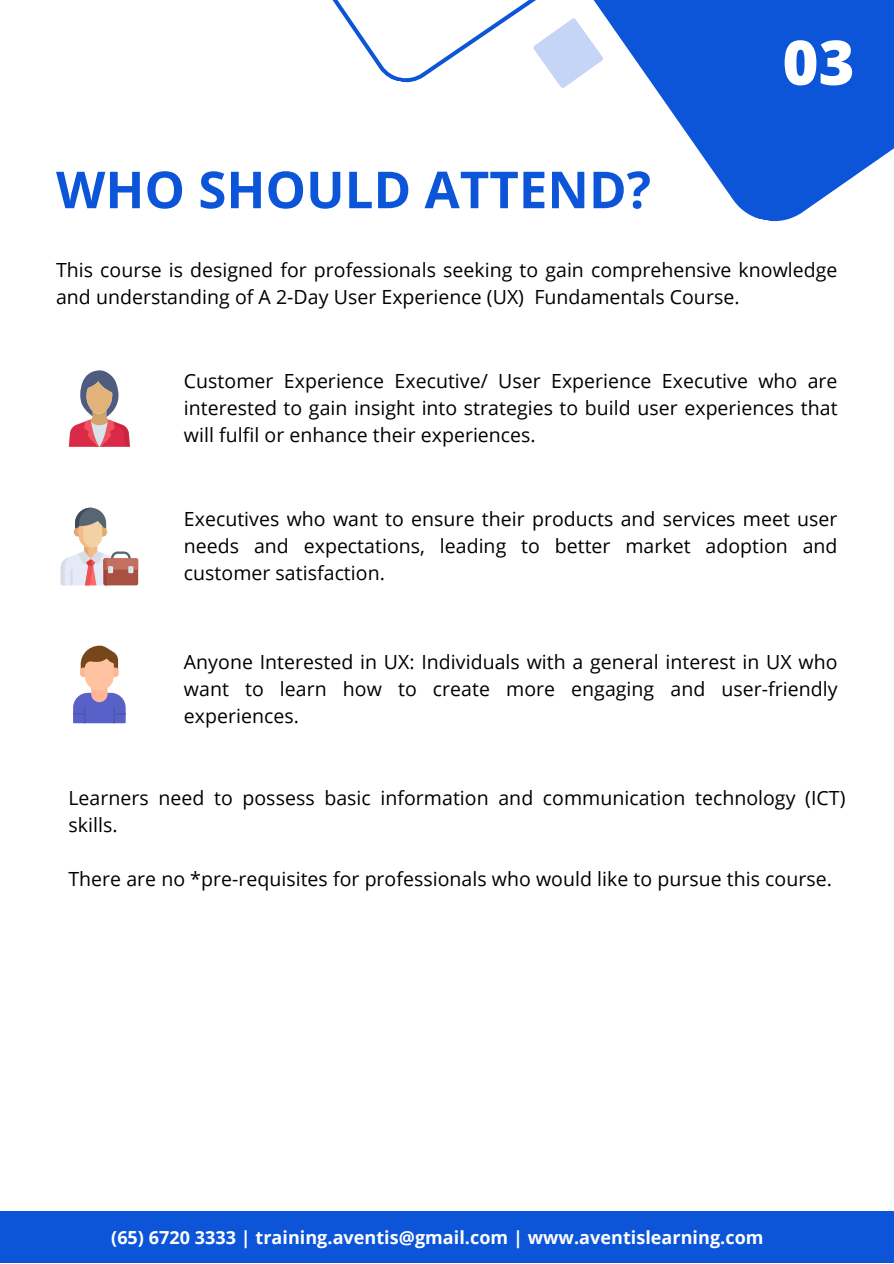
<style>
.page{position:relative;width:894px;height:1264px;background:#fff}
.page>*{position:absolute;margin:0;border:0;box-sizing:border-box;transform-origin:0 0}
.t1{font:800 61.65px "Open Sans";color:#fff}
.t2{font:700 51px "Open Sans";color:#0c55d8}
.t3{font:19.5px/27px "Open Sans";color:#000;text-align:justify}
.t4{font:700 18px "Open Sans";color:#fefefe}
</style>
<div class="page">
<svg style="left:603px;top:0;width:290px;height:222px;fill:#0c55d8"></svg>
<div style="left:0;top:1211px;width:893px;height:52px;background:#0c55d8"></div>
<svg style="left:332px;top:0;width:271px;height:88px"></svg>
<svg style="left:69px;top:370px;width:61px;height:77px"></svg>
<svg style="left:61px;top:507px;width:77px;height:78px"></svg>
<svg style="left:73px;top:645px;width:53px;height:78px"></svg>
<p class="t2" style="left:56px;top:154px;width:596px">WHO SHOULD ATTEND?</p>
<p class="t1" style="left:782px;top:19px;width:74px">03</p>
<h1 class="t3" style="left:56px;top:256px;width:782px">This course is designed for professionals seeking to gain comprehensive knowledge and understanding of A 2-Day User Experience (UX) Fundamentals Course.</h1>
<p class="t3" style="left:184px;top:367px;width:655px">Customer Experience Executive/ User Experience Executive who are interested to gain insight into strategies to build user experiences that will fulfil or enhance their experiences.</p>
<p class="t3" style="left:184px;top:505px;width:655px">Executives who want to ensure their products and services meet user needs and expectations, leading to better market adoption and customer satisfaction.</p>
<p class="t3" style="left:184px;top:647px;width:655px">Anyone Interested in UX: Individuals with a general interest in UX who want to learn how to create more engaging and user-friendly experiences.</p>
<p class="t3" style="left:68px;top:784px;width:778px">Learners need to possess basic information and communication technology (ICT) skills.</p>
<p class="t3" style="left:68px;top:865px;width:764px">There are no *pre-requisites for professionals who would like to pursue this course.</p>
<p class="t4" style="left:111px;top:1224px;width:653px">(65) 6720 3333 | training.aventis@gmail.com | www.aventislearning.com</p>
</div>
